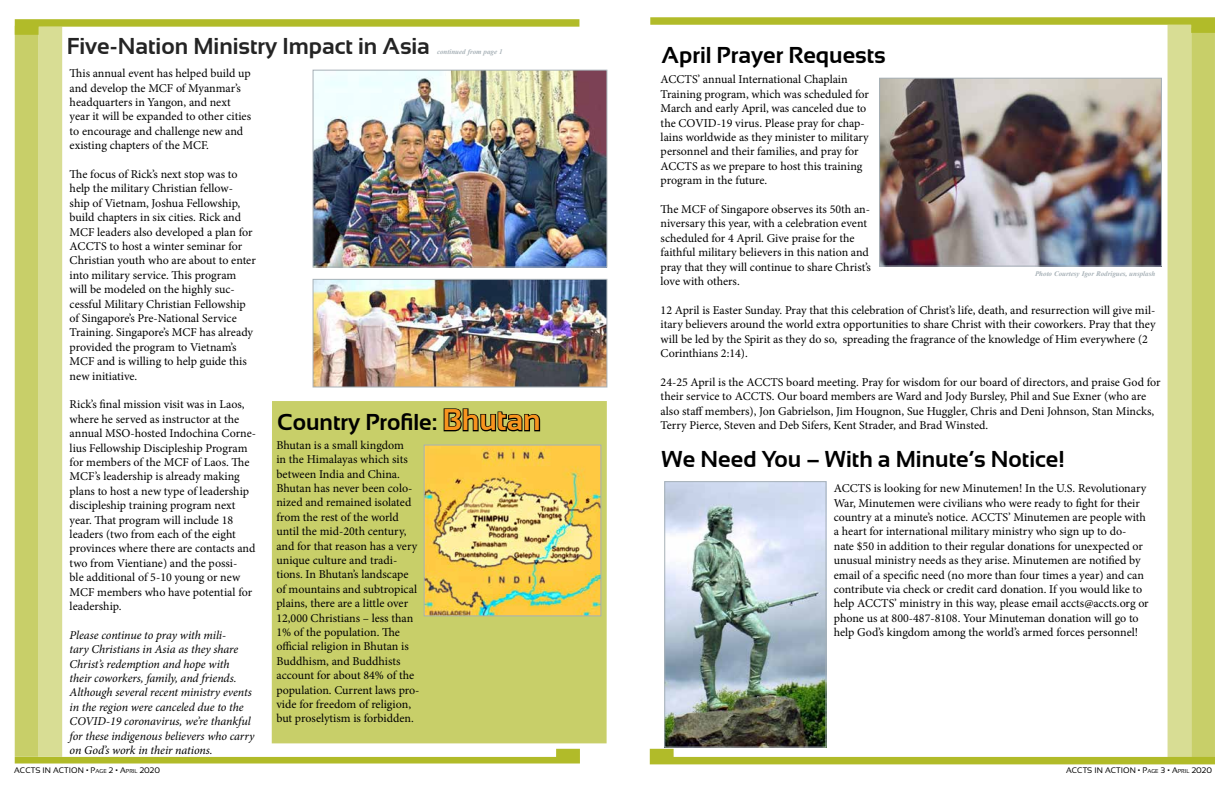
<style>
.page{position:relative;width:1224px;height:792px;background:#fff}
.page>*{position:absolute;margin:0;border:0;box-sizing:border-box;transform-origin:0 0}
.t1{font:700 23px "Sansation";color:#000}
.t2{font:12px/14.4px "Minion Pro";color:#000}
.t3{font:italic 12px/14.4px "Minion Pro";letter-spacing:-.005em;color:#000}
.t4{font:8px "Sansation";color:#000}
.t5{font:italic 700 7px "Times New Roman";color:#a7b1b7}
.s1{font-size:30px;color:#f7941e}
.s2{font-size:5.6px}
</style>
<div class="page">
<div style="left:272px;top:401px;width:335px;height:342px;background:#c8cf69"></div>
<div style="left:1191px;top:28px;width:24px;height:729px;background:#c8cf69"></div>
<div style="left:38px;top:27px;width:24px;height:730px;background:#d8dd94"></div>
<div style="left:15px;top:26px;width:24px;height:731px;background:#c8cf69"></div>
<svg style="left:15px;top:749px;width:565px;height:15px"></svg>
<svg style="left:15px;top:19px;width:564px;height:16px"></svg>
<div style="left:1168px;top:25px;width:23px;height:737px;background:#d8dd94"></div>
<svg style="left:650px;top:17px;width:565px;height:16px"></svg>
<svg style="left:650px;top:749px;width:565px;height:15px"></svg>
<svg style="left:443px;top:408px;width:98px;height:24px"></svg>
<img style="left:315px;top:72px;width:290px;height:194px">
<div style="left:313px;top:70px;width:294px;height:198px;border:1px solid #a7b1b7"></div>
<img style="left:315px;top:281px;width:290px;height:105px">
<div style="left:313px;top:279px;width:294px;height:109px;border:1px solid #a7b1b7"></div>
<img style="left:426px;top:447px;width:173px;height:167px">
<div style="left:424px;top:445px;width:177px;height:171px;border:1px solid #a7b1b7"></div>
<img style="left:881px;top:80px;width:279px;height:185px">
<div style="left:879px;top:78px;width:283px;height:189px;border:1px solid #a7b1b7"></div>
<img style="left:666px;top:483px;width:159px;height:263px">
<div style="left:664px;top:481px;width:163px;height:267px;border:1px solid #a7b1b7"></div>
<h1 class="t1" style="left:66px;top:33px;width:365px">Five-Nation Ministry Impact in Asia</h1>
<p class="t5" style="left:437px;top:46px;width:67px">continued from page 1</p>
<h1 class="t1" style="left:662px;top:42px;width:226px">April Prayer Requests</h1>
<p class="t2" style="left:661px;top:72px;width:210px">ACCTS’ annual International Chaplain Training program, which was scheduled for March and early April, was canceled due to the COVID-19 virus. Please pray for chap&shy;lains worldwide as they minister to military personnel and their families, and pray for ACCTS as we prepare to host this training program in the future.</p>
<p class="t2" style="left:661px;top:202px;width:212px">The MCF of Singapore observes its 50th an&shy;niversary this year, with a celebration event scheduled for 4 April. Give praise for the faithful military believers in this nation and pray that they will continue to share Christ’s love with others.</p>
<p class="t2" style="left:661px;top:303px;width:496px">12 April is Easter Sunday. Pray that this celebration of Christ’s life, death, and resurrection will give mil&shy;itary believers around the world extra opportunities to share Christ with their coworkers. Pray that they will be led by the Spirit as they do so, spreading the fragrance of the knowledge of Him everywhere (2<br>Corinthians 2:14).</p>
<p class="t2" style="left:661px;top:375px;width:502px">24-25 April is the ACCTS board meeting. Pray for wisdom for our board of directors, and praise God for their service to ACCTS. Our board members are Ward and Jody Bursley, Phil and Sue Exner (who are also staff members), Jon Gabrielson, Jim Hougnon, Sue Huggler, Chris and Deni Johnson, Stan Mincks, Terry Pierce, Steven and Deb Sifers, Kent Strader, and Brad Winsted.</p>
<p class="t2" style="left:70px;top:66px;width:183px">This annual event has helped build up and develop the MCF of Myanmar’s headquarters in Yangon, and next year it will be expanded to other cities to encourage and challenge new and existing chapters of the MCF.</p>
<p class="t2" style="left:70px;top:167px;width:188px">The focus of Rick’s next stop was to help the military Christian fellow&shy;ship of Vietnam, Joshua Fellowship, build chapters in six cities. Rick and MCF leaders also developed a plan for ACCTS to host a winter seminar for Christian youth who are about to enter into military service. This program will be modeled on the highly suc&shy;cessful Military Christian Fellowship of Singapore’s Pre-National Service Training. Singapore’s MCF has already provided the program to Vietnam’s MCF and is willing to help guide this new initiative.</p>
<p class="t2" style="left:70px;top:397px;width:188px">Rick’s final mission visit was in Laos, where he served as instructor at the annual MSO-hosted Indochina Corne&shy;lius Fellowship Discipleship Program for members of the MCF of Laos. The MCF’s leadership is already making plans to host a new type of leadership discipleship training program next year. That program will include 18 leaders (two from each of the eight provinces where there are contacts and two from Vientiane) and the possi-<br>ble additional of 5-10 young or new MCF members who have potential for leadership.</p>
<p class="t3" style="left:70px;top:628px;width:186px">Please continue to pray with mili-<br>tary Christians in Asia as they share Christ’s redemption and hope with their coworkers, family, and friends.<br>Although several recent ministry events in the region were canceled due to the COVID-19 coronavirus, we’re thankful for these indigenous believers who carry on God’s work in their nations.</p>
<p class="t5" style="left:1035px;top:269px;width:122px">Photo Courtesy Igor Rodrigues, unsplash</p>
<h1 class="t1" style="left:277px;top:410px;width:265px">Country Profile: <span class="s1">Bhutan</span></h1>
<p class="t2" style="left:276px;top:438px;width:145px">Bhutan is a small kingdom<br>in the Himalayas which sits between India and China.<br>Bhutan has never been colo&shy;nized and remained isolated from the rest of the world until the mid-20th century, and for that reason has a very unique culture and tradi&shy;tions. In Bhutan’s landscape of mountains and subtropical plains, there are a little over<br>12,000 Christians – less than<br>1% of the population. The official religion in Bhutan is<br>Buddhism, and Buddhists account for about 84% of the population. Current laws pro&shy;vide for freedom of religion, but proselytism is forbidden.</p>
<h1 class="t1" style="left:662px;top:446px;width:405px">We Need You – With a Minute’s Notice!</h1>
<p class="t2" style="left:834px;top:481px;width:316px">ACCTS is looking for new Minutemen! In the U.S. Revolutionary War, Minutemen were civilians who were ready to fight for their country at a minute’s notice. ACCTS’ Minutemen are people with a heart for international military ministry who sign up to do&shy;nate $50 in addition to their regular donations for unexpected or unusual ministry needs as they arise. Minutemen are notified by email of a specific need (no more than four times a year) and can contribute via check or credit card donation. If you would like to help ACCTS’ ministry in this way, please email accts@accts.org or phone us at 800-487-8108. Your Minuteman donation will go to help God’s kingdom among the world’s armed forces personnel!</p>
<p class="t4" style="left:14px;top:766px;width:147px">ACCTS IN ACTION • P<span class="s2">AGE</span> 2 • A<span class="s2">PRI L</span> 2020</p>
<p class="t4" style="left:1066px;top:766px;width:147px">ACCTS IN ACTION • P<span class="s2">AGE</span> 3 • A<span class="s2">PRI L</span> 2020</p>
</div>
